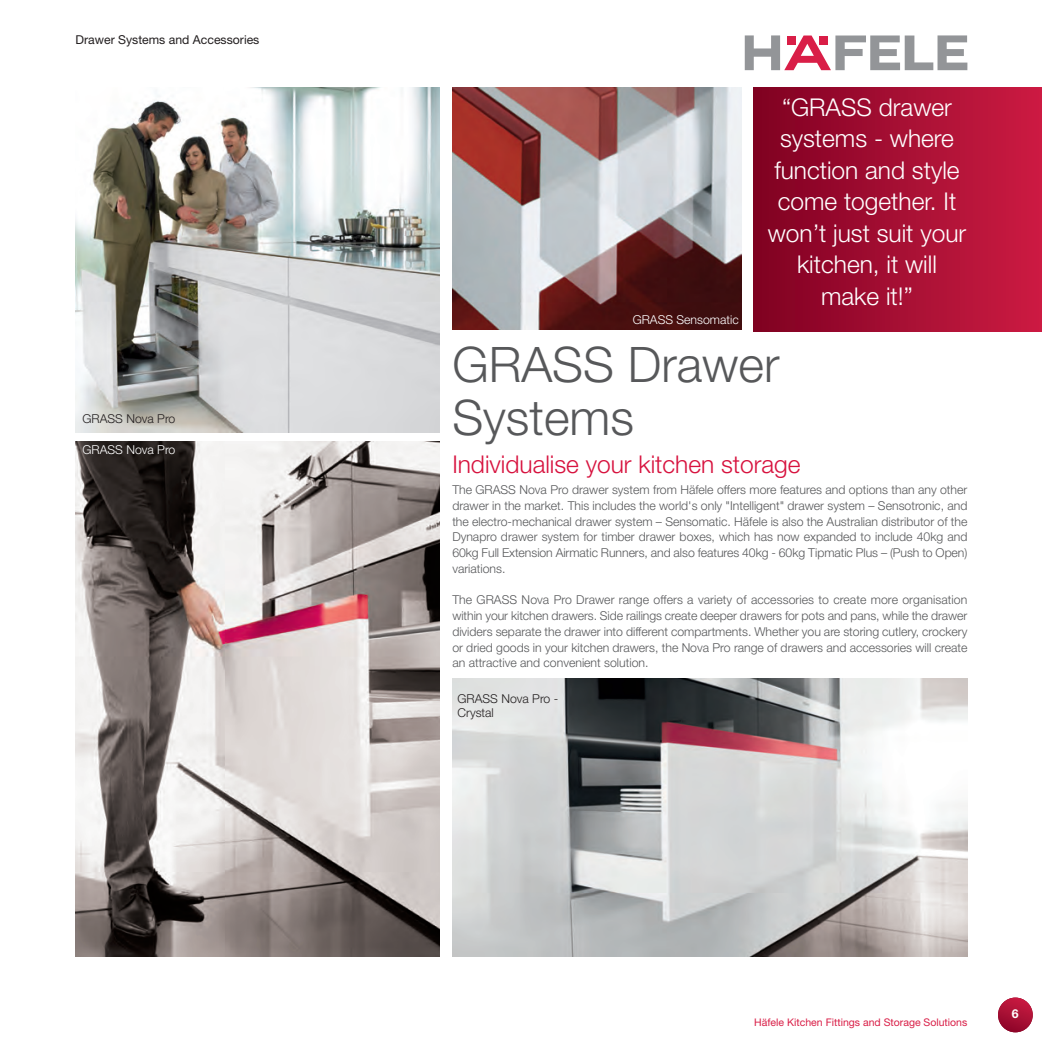
<style>
.page{position:relative;width:1042px;height:1042px;background:#fff}
.page>*{position:absolute;margin:0;border:0;box-sizing:border-box;transform-origin:0 0}
.t1{font:300 49px/52.5px "Helvetica Neue LT Std";color:#57585a}
.t2{font:300 24.5px/31.5px "Helvetica Neue LT Std";color:#fff;text-align:center}
.t3{font:300 24.5px "Helvetica Neue LT Std";color:#d7123e}
.t4{font:300 12.25px/15.8px "Helvetica Neue LT Std";color:#57585a;text-align:justify}
.t5{font:300 12.25px/14px "Helvetica Neue LT Std";color:#231f20}
.t6{font:12.25px "Helvetica Neue LT Std";color:#231f20}
.t7{font:300 12.25px "Helvetica Neue LT Std";color:#fff}
.t8{font:700 12.25px "Helvetica Neue LT Std";color:#fff}
.t9{font:10.5px "Helvetica Neue LT Std";color:#d91e47}
</style>
<div class="page">
<div style="left:753px;top:88px;width:288px;height:243px;background:linear-gradient(to right,#7f0122,#cc1b43)"></div>
<svg style="left:744px;top:35px;width:223px;height:35px"></svg>
<div style="left:819px;top:35px;width:9px;height:9px;background:#d91e47"></div>
<svg style="left:1000px;top:1000px;width:32px;height:31px"></svg>
<svg style="left:997px;top:997px;width:35px;height:34px"></svg>
<img style="left:452px;top:87px;width:289px;height:243px">
<img style="left:75px;top:441px;width:365px;height:515px">
<img style="left:452px;top:678px;width:515px;height:278px">
<img style="left:75px;top:88px;width:365px;height:344px">
<p class="t6" style="left:75px;top:35px;width:185px">Drawer Systems and Accessories</p>
<p class="t5" style="left:82px;top:413px;width:94px">GRASS Nova Pro</p>
<p class="t7" style="left:82px;top:445px;width:94px">GRASS Nova Pro</p>
<h2 class="t2" style="left:767px;top:94px;width:200px">“GRASS drawer systems - where function and style come together. It won’t just suit your kitchen, it will make it!”</h2>
<p class="t7" style="left:632px;top:315px;width:107px">GRASS Sensomatic</p>
<h1 class="t1" style="left:452px;top:343px;width:328px">GRASS Drawer<br>Systems</h1>
<h2 class="t3" style="left:452px;top:455px;width:350px">Individualise your kitchen storage</h2>
<p class="t4" style="left:452px;top:483px;width:516px">The GRASS Nova Pro drawer system from Häfele offers more features and options than any other drawer in the market. This includes the world's only "Intelligent" drawer system – Sensotronic, and the electro-mechanical drawer system – Sensomatic. Häfele is also the Australian distributor of the Dynapro drawer system for timber drawer boxes, which has now expanded to include 40kg and 60kg Full Extension Airmatic Runners, and also features 40kg - 60kg Tipmatic Plus – (Push to Open) variations.</p>
<p class="t4" style="left:452px;top:593px;width:516px">The GRASS Nova Pro Drawer range offers a variety of accessories to create more organisation within your kitchen drawers. Side railings create deeper drawers for pots and pans, while the drawer dividers separate the drawer into different compartments. Whether you are storing cutlery, crockery or dried goods in your kitchen drawers, the Nova Pro range of drawers and accessories will create an attractive and convenient solution.</p>
<p class="t5" style="left:457px;top:692px;width:102px">GRASS Nova Pro -<br>Crystal</p>
<p class="t9" style="left:754px;top:1018px;width:214px">Häfele Kitchen Fittings and Storage Solutions</p>
<p class="t8" style="left:1011px;top:1008px;width:8px">6</p>
</div>
